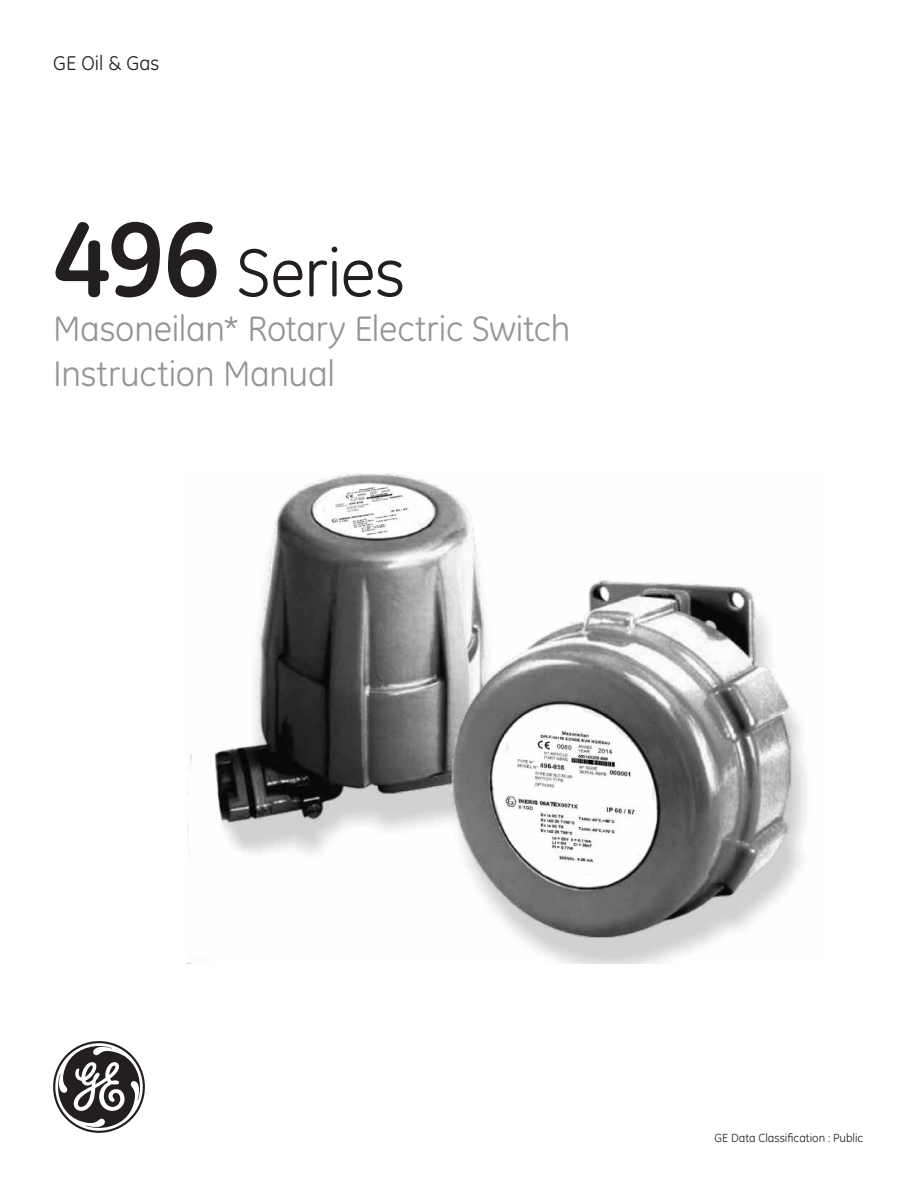
<style>
.page{position:relative;width:918px;height:1188px;background:#fff}
.page>*{position:absolute;margin:0;border:0;box-sizing:border-box;transform-origin:0 0}
.t1{font:69px "GE Inspira";letter-spacing:-.015em;color:#231f20}
.t2{font:36px/45px "GE Inspira";letter-spacing:-.005em;color:#939598}
.t3{font:20.25px "GE Inspira";color:#231f20}
.t4{font:12px "GE Inspira";color:#231f20}
.s1{font-weight:700;font-size:108px}
</style>
<div class="page">
<img style="left:187px;top:473px;width:620px;height:491px">
<svg style="left:53px;top:1041px;width:92px;height:92px"></svg>
<p class="t3" style="left:53px;top:52px;width:108px">GE Oil &amp; Gas</p>
<h1 class="t1" style="left:53px;top:233px;width:353px"><span class="s1">496</span> Series</h1>
<p class="t2" style="left:53px;top:306px;width:519px">Masoneilan* Rotary Electric Switch<br>Instruction Manual</p>
<p class="t4" style="left:715px;top:1131px;width:150px">GE Data Classification : Public</p>
</div>
